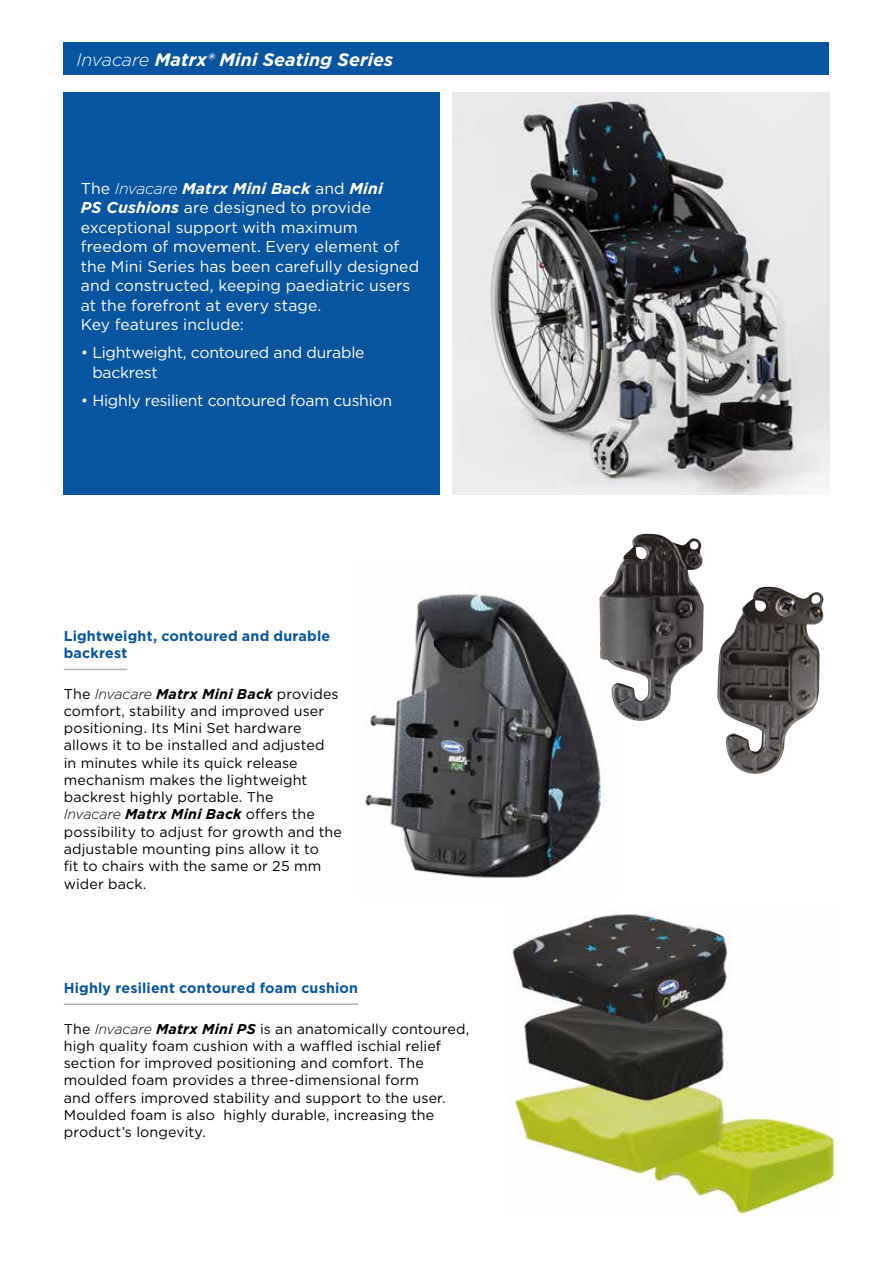
<style>
.page{position:relative;width:893px;height:1263px;background:#fff}
.page>*{position:absolute;margin:0;border:0;box-sizing:border-box;transform-origin:0 0}
.t1{font:italic 700 18px "Gotham";letter-spacing:.005em;color:#fff}
.t2{font:15.75px/19.5px "Gotham";letter-spacing:-.005em;color:#fff}
.t3{font:14.25px/17.2px "Gotham";letter-spacing:.01em;color:#000}
.t4{font:700 14.25px/17.2px "Gotham";letter-spacing:.015em;color:#0755a0}
.s1{font-weight:300}
.s2{font-weight:300;font-style:italic}
.s3{font-weight:700;font-style:italic}
</style>
<div class="page">
<img style="left:453px;top:92px;width:376px;height:403px">
<div style="left:64px;top:92px;width:376px;height:403px;background:#0755a0"></div>
<div style="left:64px;top:43px;width:765px;height:32px;background:#0755a0"></div>
<hr style="left:64px;top:669px;width:63px;height:1px;background:#b2b1b1">
<hr style="left:64px;top:1003px;width:294px;height:2px;background:#b2b1b1">
<img style="left:364px;top:594px;width:242px;height:284px">
<img style="left:600px;top:534px;width:104px;height:191px">
<img style="left:506px;top:913px;width:330px;height:302px">
<img style="left:717px;top:587px;width:107px;height:187px">
<p class="t1" style="left:77px;top:48px;width:318px"><span class="s1">Invacare</span> Matrx® Mini Seating Series</p>
<p class="t2" style="left:81px;top:178px;width:340px">The <span class="s2">Invacare</span> <span class="s3">Matrx Mini Back</span> and <span class="s3">Mini<br>PS Cushions</span> are designed to provide exceptional support with maximum freedom of movement. Every element of the Mini Series has been carefully designed and constructed, keeping paediatric users at the forefront at every stage.<br>Key features include:</p>
<p class="t2" style="left:92px;top:343px;width:274px;text-indent:-12px">• Lightweight, contoured and durable backrest</p>
<p class="t2" style="left:81px;top:390px;width:313px">• Highly resilient contoured foam cushion</p>
<p class="t4" style="left:64px;top:627px;width:268px">Lightweight, contoured and durable backrest</p>
<p class="t3" style="left:64px;top:685px;width:280px">The <span class="s2">Invacare</span> <span class="s3">Matrx Mini Back</span> provides comfort, stability and improved user positioning. Its Mini Set hardware allows it to be installed and adjusted<br>in minutes while its quick release mechanism makes the lightweight backrest highly portable. The<br><span class="s2">Invacare</span> <span class="s3">Matrx Mini Back</span> offers the possibility to adjust for growth and the adjustable mounting pins allow it to<br>fit to chairs with the same or 25 mm wider back.</p>
<p class="t4" style="left:64px;top:979px;width:296px">Highly resilient contoured foam cushion</p>
<p class="t3" style="left:64px;top:1019px;width:407px">The <span class="s2">Invacare</span> <span class="s3">Matrx Mini PS</span> is an anatomically contoured, high quality foam cushion with a waffled ischial relief section for improved positioning and comfort. The moulded foam provides a three-dimensional form<br>and offers improved stability and support to the user.<br>Moulded foam is also highly durable, increasing the product’s longevity.</p>
</div>
